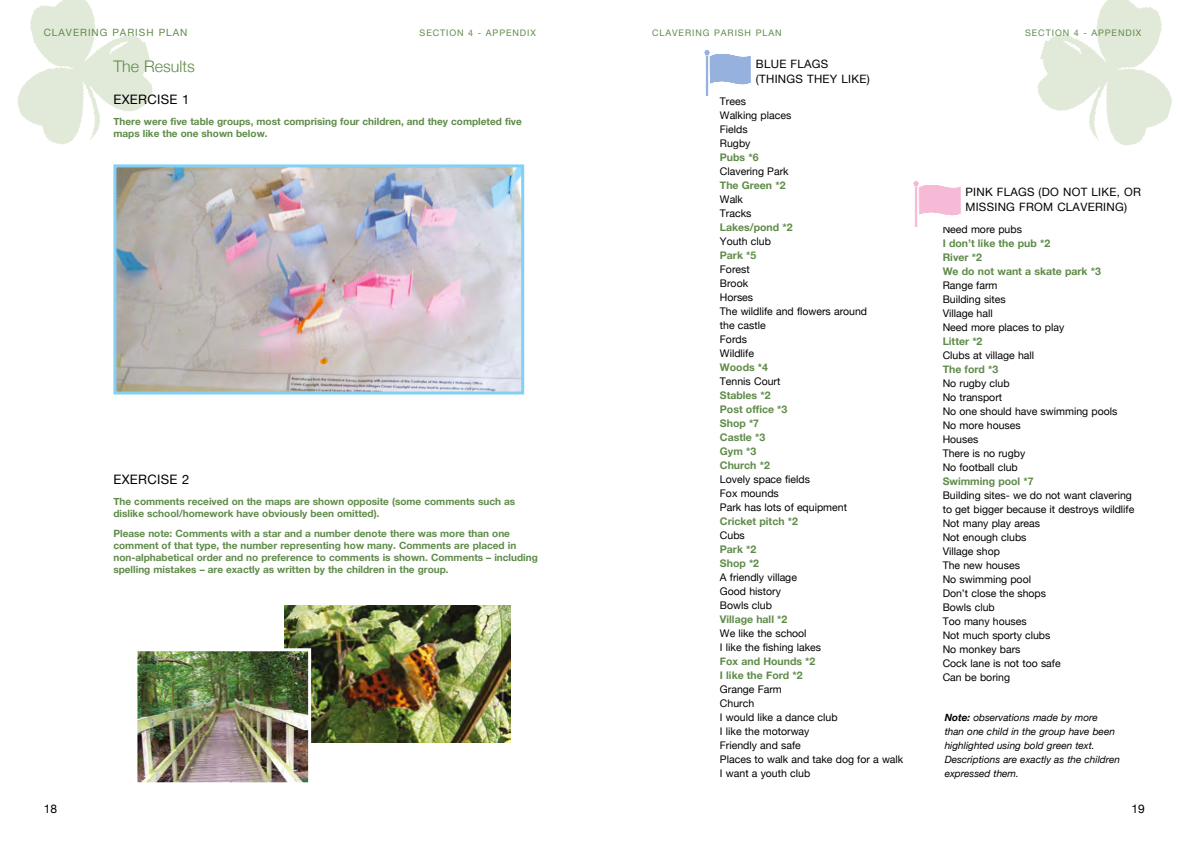
<style>
.page{position:relative;width:1191px;height:842px;background:#fff}
.page>*{position:absolute;margin:0;border:0;box-sizing:border-box;transform-origin:0 0}
.t1{font:300 16px "Helvetica Neue";color:#5f8b49}
.t2{font:13px "Helvetica Neue";letter-spacing:.025em;color:#000}
.t3{font:12px "Helvetica Neue";color:#000}
.t4{font:11.5px/15px "Helvetica Neue";letter-spacing:.025em;color:#000}
.t5{font:10.5px/14px "Helvetica Neue";color:#000}
.t6{font:700 10.5px/14px "Helvetica Neue";color:#5f8b49}
.t7{font:700 10px/12px "Helvetica Neue";color:#5f8b49}
.t8{font:italic 10px/14px "Helvetica Neue";color:#000}
.t9{font:10px "Helvetica Neue";letter-spacing:.1em;color:#5f8b49}
.t10{font:9px "Helvetica Neue";letter-spacing:.1em;color:#5f8b49}
.s1{font-weight:700}
</style>
<div class="page">
<img style="left:1037px;top:1px;width:135px;height:145px">
<img style="left:17px;top:1px;width:136px;height:144px">
<img style="left:117px;top:168px;width:403px;height:222px">
<div style="left:113px;top:164px;width:411px;height:230px;border:3px solid #83d0f5"></div>
<img style="left:285px;top:605px;width:225px;height:137px">
<img style="left:138px;top:652px;width:169px;height:129px">
<div style="left:134px;top:648px;width:177px;height:137px;border:3px solid #fff"></div>
<img style="left:704px;top:50px;width:46px;height:46px">
<img style="left:913px;top:181px;width:47px;height:46px">
<p class="t9" style="left:44px;top:26px;width:145px">CLAVERING PARISH PLAN</p>
<p class="t10" style="left:419px;top:27px;width:118px">SECTION 4 - APPENDIX</p>
<p class="t10" style="left:652px;top:27px;width:131px">CLAVERING PARISH PLAN</p>
<p class="t10" style="left:1025px;top:27px;width:118px">SECTION 4 - APPENDIX</p>
<p class="t4" style="left:756px;top:56px;width:115px">BLUE FLAGS (THINGS THEY LIKE)</p>
<p class="t5" style="left:720px;top:94px;width:73px">Trees<br>Walking places<br>Fields<br>Rugby</p>
<p class="t6" style="left:720px;top:150px;width:40px">Pubs *6</p>
<p class="t5" style="left:720px;top:164px;width:70px">Clavering Park</p>
<p class="t6" style="left:720px;top:178px;width:67px">The Green *2</p>
<p class="t5" style="left:720px;top:192px;width:33px">Walk<br>Tracks</p>
<p class="t6" style="left:720px;top:220px;width:74px">Lakes/pond *2</p>
<p class="t5" style="left:720px;top:234px;width:53px">Youth club</p>
<p class="t6" style="left:720px;top:248px;width:38px">Park *5</p>
<p class="t5" style="left:720px;top:262px;width:149px">Forest<br>Brook<br>Horses<br>The wildlife and flowers around the castle<br>Fords<br>Wildlife</p>
<p class="t6" style="left:720px;top:360px;width:50px">Woods *4</p>
<p class="t5" style="left:720px;top:374px;width:62px">Tennis Court</p>
<p class="t6" style="left:720px;top:388px;width:69px">Stables *2<br>Post office *3<br>Shop *7<br>Castle *3<br>Gym *3<br>Church *2</p>
<p class="t5" style="left:720px;top:472px;width:129px">Lovely space fields<br>Fox mounds<br>Park has lots of equipment</p>
<p class="t6" style="left:720px;top:514px;width:79px">Cricket pitch *2</p>
<p class="t5" style="left:720px;top:528px;width:26px">Cubs</p>
<p class="t6" style="left:720px;top:542px;width:41px">Park *2<br>Shop *2</p>
<p class="t5" style="left:720px;top:570px;width:78px">A friendly village<br>Good history<br>Bowls club</p>
<p class="t6" style="left:720px;top:612px;width:69px">Village hall *2</p>
<p class="t5" style="left:720px;top:626px;width:103px">We like the school<br>I like the fishing lakes</p>
<p class="t6" style="left:720px;top:654px;width:97px">Fox and Hounds *2<br>I like the Ford *2</p>
<p class="t5" style="left:720px;top:682px;width:185px">Grange Farm<br>Church<br>I would like a dance club<br>I like the motorway<br>Friendly and safe<br>Places to walk and take dog for a walk<br>I want a youth club</p>
<h1 class="t1" style="left:113px;top:57px;width:83px">The Results</h1>
<p class="t2" style="left:113px;top:92px;width:77px">EXERCISE 1</p>
<p class="t7" style="left:113px;top:115px;width:410px">There were five table groups, most comprising four children, and they completed five maps like the one shown below.</p>
<p class="t4" style="left:965px;top:184px;width:177px">PINK FLAGS (DO NOT LIKE, OR<br>MISSING FROM CLAVERING)</p>
<p class="t5" style="left:942px;top:222px;width:81px">Need more pubs</p>
<p class="t6" style="left:942px;top:236px;width:160px">I don’t like the pub *2<br>River *2<br>We do not want a skate park *3</p>
<p class="t5" style="left:942px;top:278px;width:123px">Range farm<br>Building sites<br>Village hall<br>Need more places to play</p>
<p class="t6" style="left:942px;top:334px;width:41px">Litter *2</p>
<p class="t5" style="left:942px;top:348px;width:93px">Clubs at village hall</p>
<p class="t6" style="left:942px;top:362px;width:57px">The ford *3</p>
<p class="t5" style="left:942px;top:376px;width:176px">No rugby club<br>No transport<br>No one should have swimming pools<br>No more houses<br>Houses<br>There is no rugby<br>No football club</p>
<p class="t6" style="left:942px;top:474px;width:92px">Swimming pool *7</p>
<p class="t5" style="left:942px;top:488px;width:193px">Building sites- we do not want clavering to get bigger because it destroys wildlife<br>Not many play areas<br>Not enough clubs<br>Village shop<br>The new houses<br>No swimming pool<br>Don’t close the shops<br>Bowls club<br>Too many houses<br>Not much sporty clubs<br>No monkey bars<br>Cock lane is not too safe<br>Can be boring</p>
<p class="t2" style="left:113px;top:472px;width:77px">EXERCISE 2</p>
<p class="t7" style="left:113px;top:495px;width:403px">The comments received on the maps are shown opposite (some comments such as dislike school/homework have obviously been omitted).</p>
<p class="t7" style="left:113px;top:527px;width:426px">Please note: Comments with a star and a number denote there was more than one comment of that type, the number representing how many. Comments are placed in non-alphabetical order and no preference to comments is shown. Comments – including spelling mistakes – are exactly as written by the children in the group.</p>
<p class="t8" style="left:944px;top:710px;width:177px"><span class="s1">Note:</span> observations made by more<br>than one child in the group have been highlighted using bold green text.<br>Descriptions are exactly as the children expressed them.</p>
<p class="t3" style="left:44px;top:801px;width:15px">18</p>
<p class="t3" style="left:1131px;top:801px;width:15px">19</p>
</div>
